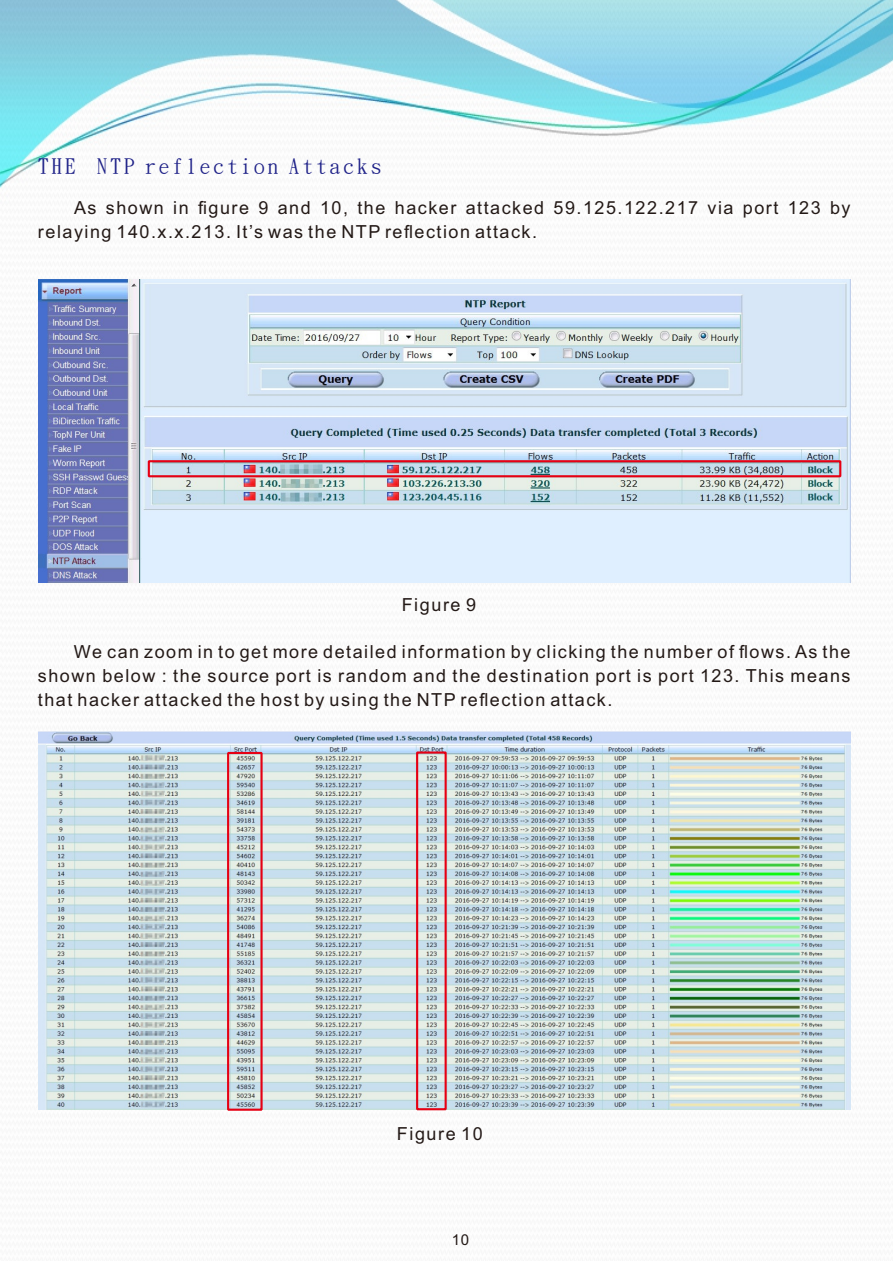
<style>
.page{position:relative;width:893px;height:1263px;background:#fff}
.page>*{position:absolute;margin:0;border:0;box-sizing:border-box;transform-origin:0 0}
.t1{font:21px "DF Kai Shu SB Estd BF";letter-spacing:.15em;color:#1e2188}
.t2{font:18px/24.2px "Arial";letter-spacing:.085em;color:#231916}
.t3{font:15px "Arial";color:#231916}
</style>
<div class="page">
<img style="left:0;top:0;width:893px;height:1111px">
<img style="left:38px;top:280px;width:813px;height:303px">
<img style="left:38px;top:731px;width:812px;height:379px">
<div style="left:416px;top:751px;width:31px;height:359px;border:2px solid #e60013"></div>
<div style="left:148px;top:460px;width:693px;height:17px;border:2px solid #e60013"></div>
<div style="left:227px;top:752px;width:36px;height:359px;border:2px solid #e60013"></div>
<p class="t1" style="left:38px;top:156px;width:345px">THE NTP reflection Attacks</p>
<p class="t2" style="left:38px;top:198px;width:814px;text-indent:36px">As shown in figure 9 and 10, the hacker attacked 59.125.122.217 via port 123 by relaying 140.x.x.213. It’s was the NTP reflection attack.</p>
<p class="t2" style="left:402px;top:594px;width:76px">Figure 9</p>
<p class="t2" style="left:38px;top:641px;width:814px;text-align:justify;text-indent:36px">We can zoom in to get more detailed information by clicking the number of flows. As the shown below : the source port is random and the destination port is port 123. This means that hacker attacked the host by using the NTP reflection attack.</p>
<p class="t2" style="left:397px;top:1123px;width:87px">Figure 10</p>
<p class="t3" style="left:452px;top:1234px;width:19px">10</p>
</div>
